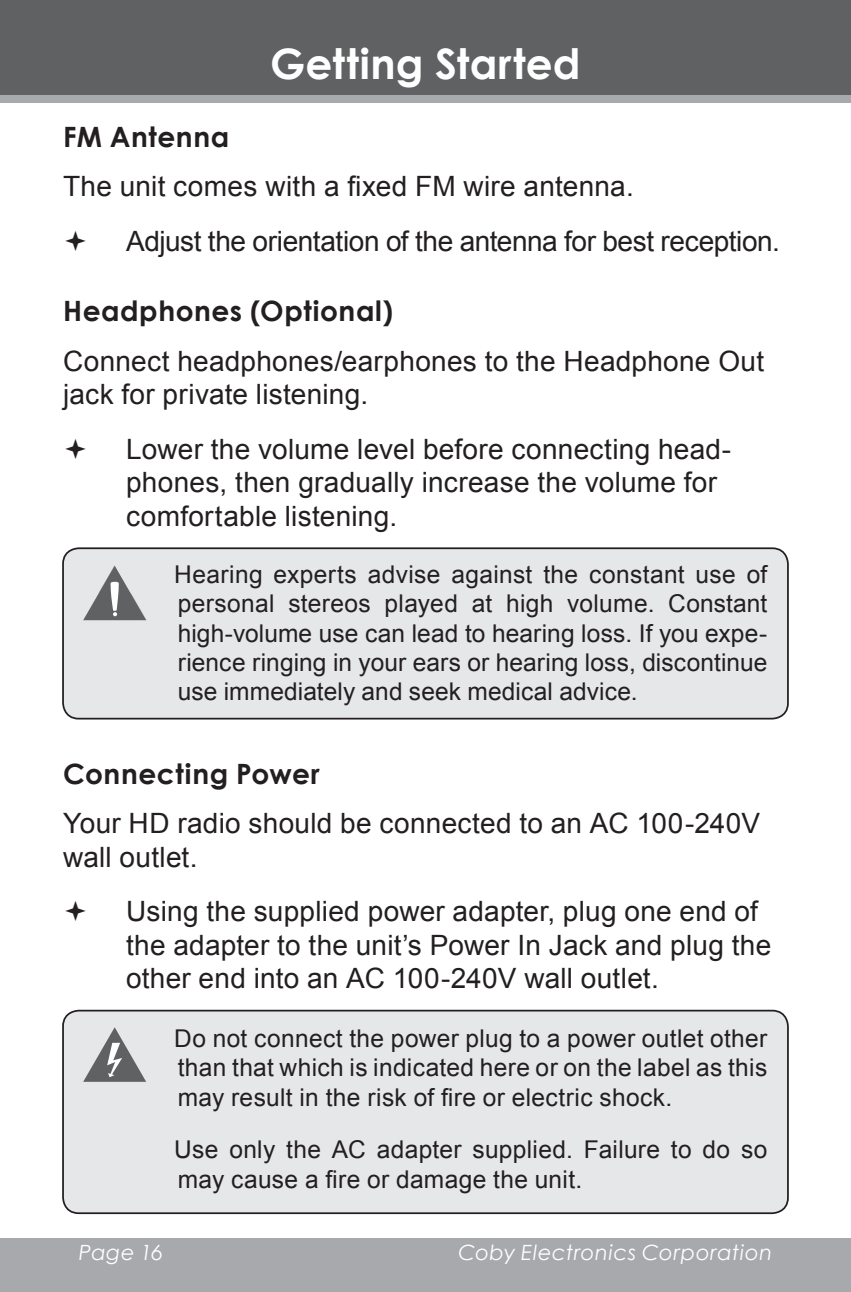
<style>
.page{position:relative;width:851px;height:1292px;background:#fff}
.page>*{position:absolute;margin:0;border:0;box-sizing:border-box;transform-origin:0 0}
.t1{font:700 42px "Century Gothic";letter-spacing:.015em;color:#fff}
.t2{font:28px/33.6px "Arial";letter-spacing:.01em;color:#231f20}
.t3{font:28px/54.6px "Arial";letter-spacing:-.01em;color:#231f20}
.t4{font:700 28px "Century Gothic";letter-spacing:.02em;color:#231f20}
.t5{font:24.5px/29.4px "Arial";letter-spacing:.01em;color:#231f20;text-align:justify}
.t6{font:italic 21px "Century Gothic";letter-spacing:.03em;color:#fff}
</style>
<div class="page">
<div style="left:0;top:1237px;width:850px;height:55px;background:#a8a9ad"></div>
<div style="left:0;top:94px;width:850px;height:9px;background:#a8a9ad"></div>
<div style="left:0;top:0;width:850px;height:94px;background:#5f6162"></div>
<hr style="left:850px;top:1237px;width:1px;height:55px;background:#a8a9ad">
<hr style="left:850px;top:0;width:1px;height:94px;background:#5f6162">
<div style="left:63px;top:548px;width:725px;height:170px;background:#e6e7e9;border-radius:16px"></div>
<svg style="left:83px;top:565px;width:63px;height:55px"></svg>
<div style="left:62px;top:547px;width:726px;height:172px;border:2px solid #231f20;border-radius:16px"></div>
<div style="left:63px;top:1010px;width:725px;height:203px;background:#e6e7e9;border-radius:16px"></div>
<svg style="left:83px;top:1027px;width:63px;height:54px"></svg>
<div style="left:62px;top:1009px;width:726px;height:205px;border:2px solid #231f20;border-radius:16px"></div>
<h1 class="t1" style="left:270px;top:32px;width:312px">Getting Started</h1>
<p class="t4" style="left:63px;top:116px;width:168px">FM Antenna</p>
<p class="t3" style="left:126px;top:160px;width:655px;text-indent:-63px">The unit comes with a fixed FM wire antenna.<br>Adjust the orientation of the antenna for best reception.</p>
<p class="t4" style="left:63px;top:290px;width:331px">Headphones (Optional)</p>
<p class="t2" style="left:63px;top:344px;width:702px">Connect headphones/earphones to the Headphone Out jack for private listening.</p>
<p class="t2" style="left:126px;top:432px;width:606px">Lower the volume level before connecting head&shy;phones, then gradually increase the volume for comfortable listening.</p>
<p class="t5" style="left:174px;top:559px;width:594px">Hearing experts advise against the constant use of personal stereos played at high volume. Constant high-volume use can lead to hearing loss. If you expe&shy;rience ringing in your ears or hearing loss, discontinue use immediately and seek medical advice.</p>
<p class="t4" style="left:63px;top:752px;width:258px">Connecting Power</p>
<p class="t2" style="left:63px;top:806px;width:698px">Your HD radio should be connected to an AC 100-240V wall outlet.</p>
<p class="t2" style="left:126px;top:894px;width:646px">Using the supplied power adapter, plug one end of the adapter to the unit’s Power In Jack and plug the other end into an AC 100-240V wall outlet.</p>
<p class="t5" style="left:174px;top:1023px;width:594px">Do not connect the power plug to a power outlet other than that which is indicated here or on the label as this may result in the risk of fire or electric shock.</p>
<p class="t5" style="left:174px;top:1135px;width:594px">Use only the AC adapter supplied. Failure to do so may cause a fire or damage the unit.</p>
<p class="t6" style="left:79px;top:1238px;width:84px">Page 16</p>
<p class="t6" style="left:458px;top:1238px;width:315px">Coby Electronics Corporation</p>
</div>
